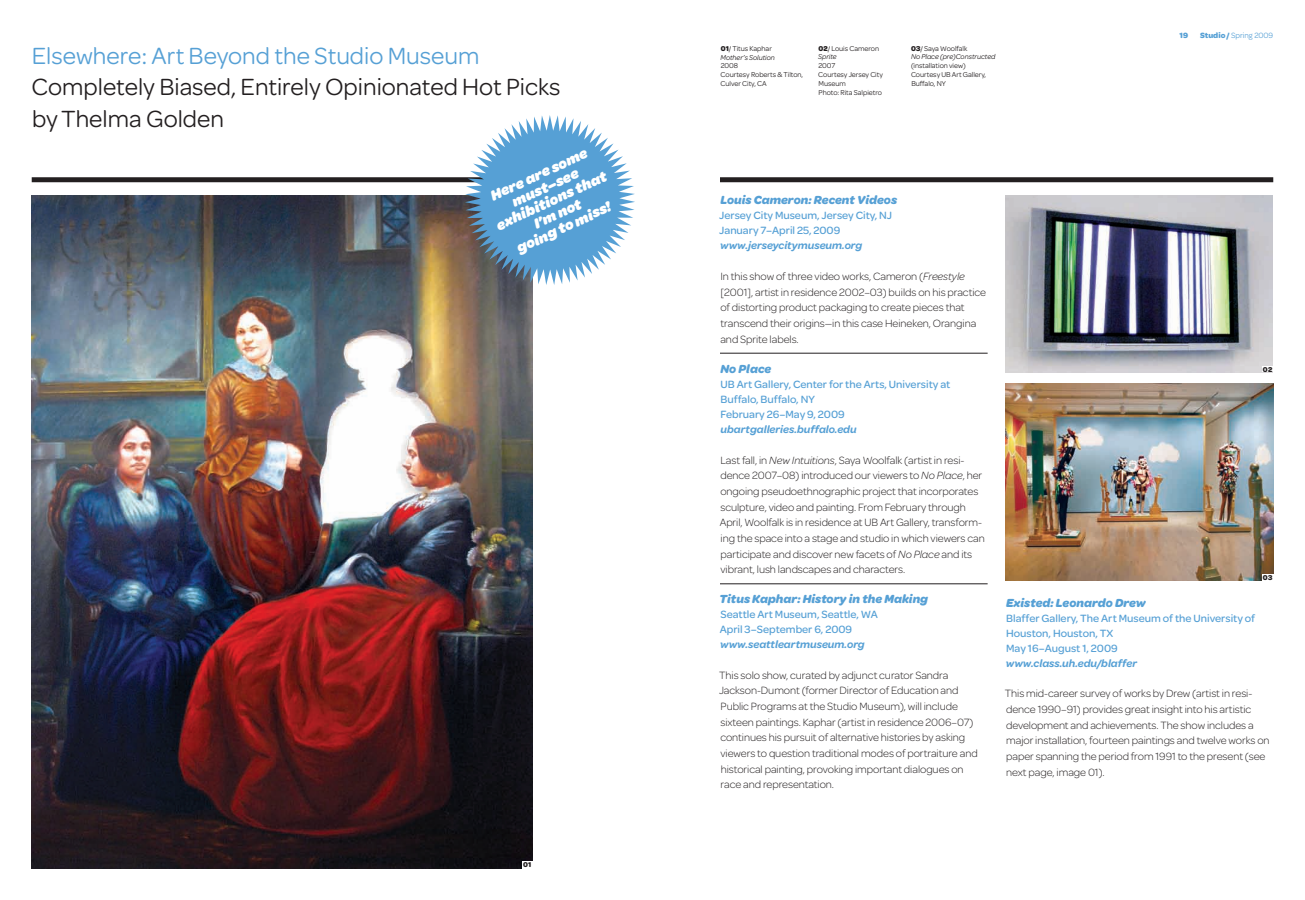
<style>
.page{position:relative;width:1305px;height:900px;background:#fff}
.page>*{position:absolute;margin:0;border:0;box-sizing:border-box;transform-origin:0 0}
.t1{font:25px/31.2px "Omnes";color:#231f20}
.t2{font:italic 900 15.12px/14.6px "Omnes";color:#fff;text-align:center}
.t3{font:italic 700 12.5px "Omnes";color:#56a0d5}
.t4{font:300 11.25px/15.6px "Omnes";letter-spacing:-.005em;color:#231f20}
.t5{font:500 11.25px/15px "Omnes";color:#56a0d5}
.t6{font:8.12px "Omnes";color:#56a0d5}
.t7{font:700 8.12px "Omnes";color:#56a0d5}
.t8{font:7.5px/8.8px "Omnes";letter-spacing:-.005em;color:#231f20}
.t9{font:700 7.5px "Omnes";color:#231f20}
.s1{color:#56a0d5}
.s2{font-weight:700}
.s3{font-style:italic}
.s4{font-weight:600;font-style:italic}
</style>
<div class="page">
<div style="left:32px;top:177px;width:553px;height:5px;background:#231f20"></div>
<div style="left:720px;top:177px;width:553px;height:5px;background:#231f20"></div>
<img style="left:32px;top:195px;width:501px;height:673px">
<div style="left:522px;top:861px;width:11px;height:8px;background:#fff"></div>
<img style="left:1006px;top:195px;width:266px;height:178px">
<svg style="left:465px;top:115px;width:170px;height:170px"></svg>
<div style="left:1262px;top:366px;width:10px;height:6px;background:#fff"></div>
<hr style="left:720px;top:353px;width:268px;height:1px;background:#231f20">
<hr style="left:720px;top:584px;width:268px;height:1px;background:#231f20">
<img style="left:1006px;top:384px;width:267px;height:197px">
<div style="left:1262px;top:574px;width:11px;height:8px;background:#fff"></div>
<p class="t1" style="left:32px;top:40px;width:531px"><span class="s1">Elsewhere: Art Beyond the Studio Museum<br></span>Completely Biased, Entirely Opinionated Hot Picks by Thelma Golden</p>
<p class="t8" style="left:818px;top:44px;width:66px"><span class="s2">02</span>/ Louis Cameron<br><span class="s3">Sprite<br></span>2007<br>Courtesy Jersey City<br>Museum<br>Photo: Rita Salpietro</p>
<p class="t8" style="left:721px;top:44px;width:84px"><span class="s2">01</span>/ Titus Kaphar<br><span class="s3">Mother’s Solution<br></span>2008<br>Courtesy Roberts &amp; Tilton,<br>Culver City, CA</p>
<p class="t8" style="left:911px;top:44px;width:86px"><span class="s2">03</span>/ Saya Woolfalk<br><span class="s3">No Place (pre)Constructed </span>(installation view)<br>Courtesy UB Art Gallery,<br>Buffalo, NY</p>
<p class="t2" style="left:482px;top:193px;width:122px;rotate:-25deg">Here are some must–see exhibitions that<br>I’m not<br>going to miss!</p>
<p class="t3" style="left:720px;top:193px;width:178px">Louis Cameron: Recent Videos</p>
<p class="t5" style="left:719px;top:208px;width:174px">Jersey City Museum, Jersey City, NJ<br>January 7–April 25, 2009 <span class="s4">www.jerseycitymuseum.org</span></p>
<p class="t4" style="left:720px;top:269px;width:267px">In this show of three video works, Cameron (<span class="s3">Freestyle </span>[2001], artist in residence 2002–03) builds on his practice of distortin∂ product packa∂in∂ to create pieces that transcend their ori∂ins—in this case Heineken, Oran∂ina and Sprite labels.</p>
<p class="t3" style="left:720px;top:361px;width:52px">No Place</p>
<p class="t5" style="left:720px;top:376px;width:231px">UB Art Gallery, Center for the Arts, University at<br>Buffalo, Buffalo, NY<br>February 26–May 9, 2009 <span class="s4">ubartgalleries.buffalo.edu</span></p>
<p class="t4" style="left:720px;top:452px;width:267px">Last fall, in <span class="s3">New Intuitions</span>, Saya Woolfalk (artist in resi&shy;dence 2007–08) introduced our viewers to <span class="s3">No Place</span>, her on∂oin∂ pseudoethno∂raphic project that incorporates sculpture, video and paintin∂. From February throu∂h April, Woolfalk is in residence at UB Art Gallery, transform&shy;in∂ the space into a sta∂e and studio in which viewers can participate and discover new facets of <span class="s3">No Place</span> and its vibrant, lush landscapes and characters.</p>
<p class="t3" style="left:720px;top:592px;width:210px">Titus Kaphar: History in the Making</p>
<p class="t5" style="left:720px;top:607px;width:160px">Seattle Art Museum, Seattle, WA<br>April 3–September 6, 2009 <span class="s4">www.seattleartmuseum.org</span></p>
<p class="t4" style="left:719px;top:667px;width:260px">This solo show, curated by adjunct curator Sandra Jackson-Dumont (former Director of Education and Public Pro∂rams at the Studio Museum), will include sixteen paintin∂s. Kaphar (artist in residence 2006–07) continues his pursuit of alternative histories by askin∂ viewers to question traditional modes of portraiture and historical paintin∂, provokin∂ important dialo∂ues on race and representation.</p>
<p class="t7" style="left:1180px;top:30px;width:10px">19</p>
<p class="t6" style="left:1200px;top:31px;width:75px"><span class="s2">Studio /</span> Spring 2009</p>
<p class="t9" style="left:1263px;top:365px;width:11px">02</p>
<p class="t9" style="left:1263px;top:573px;width:11px">03</p>
<p class="t3" style="left:1006px;top:596px;width:141px">Existed: Leonardo Drew</p>
<p class="t5" style="left:1006px;top:611px;width:251px">Blaffer Gallery, The Art Museum of the University of<br>Houston, Houston, TX<br>May 16–Au∂ust 1, 2009<br><span class="s4">www.class.uh.edu/blaffer</span></p>
<p class="t4" style="left:1005px;top:686px;width:266px">This mid-career survey of works by Drew (artist in resi&shy;dence 1990–91) provides ∂reat insi∂ht into his artistic development and achievements. The show includes a major installation, fourteen paintin∂s and twelve works on paper spannin∂ the period from 1991 to the present (see next pa∂e, ima∂e 01).</p>
<p class="t9" style="left:523px;top:860px;width:10px">01</p>
</div>
